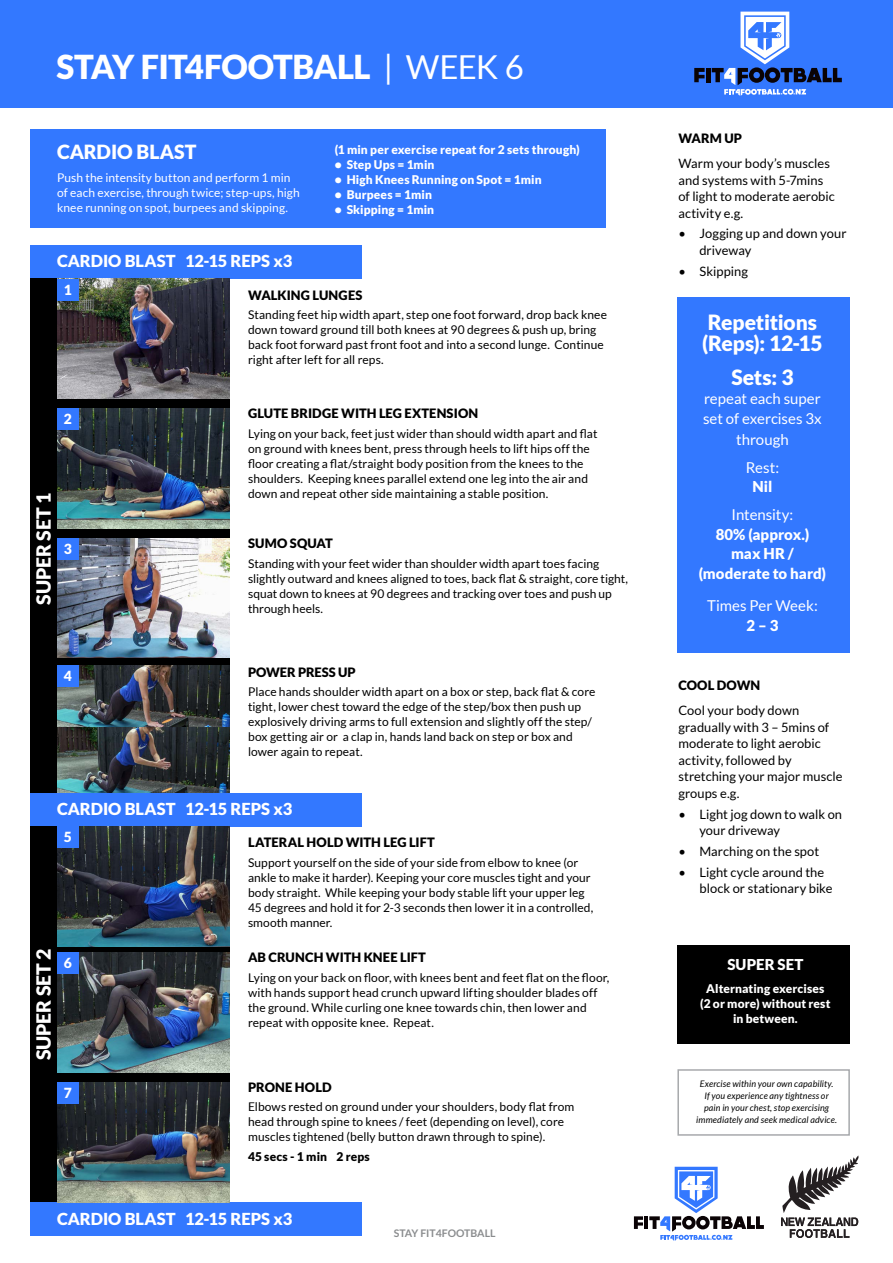
<style>
.page{position:relative;width:893px;height:1263px;background:#fff}
.page>*{position:absolute;margin:0;border:0;box-sizing:border-box;transform-origin:0 0}
.t1{font:900 33px "Lato";letter-spacing:-.025em;color:#fff}
.t2{font:900 21px/21px "Lato";letter-spacing:-.01em;color:#fff}
.t3{font:900 19.5px "Lato";letter-spacing:-.005em;color:#fff}
.t4{font:900 16.5px "Lato";color:#fff}
.t5{font:15px/19.5px "Lato";color:#fff}
.t6{font:900 15px/19.5px "Lato";letter-spacing:.005em;color:#fff;text-align:center}
.t7{font:900 13.95px "Lato";color:#fff}
.t8{font:12.9px/16.5px "Lato";letter-spacing:.005em;color:#000}
.t9{font:900 12.9px "Lato";letter-spacing:.005em;color:#000}
.t10{font:12px/15px "Lato";letter-spacing:.005em;color:#000}
.t11{font:900 12px/15px "Lato";letter-spacing:.01em;color:#fff;text-align:center}
.t12{font:12px/15px "Lato";letter-spacing:.005em;color:#fff}
.t13{font:900 12px "Lato";letter-spacing:.01em;color:#000}
.t14{font:700 10.5px "Lato";color:#8a8c8e}
.t15{font:italic 9px/12px "Lato";letter-spacing:.015em;color:#000;text-align:center}
.s1{font-weight:400}
</style>
<div class="page">
<svg style="left:781px;top:1155px;width:78px;height:83px"></svg>
<svg style="left:634px;top:1216px;width:9px;height:13px"></svg>
<hr style="left:644px;top:1216px;width:4px;height:13px;background:#0a0305">
<svg style="left:649px;top:1167px;width:115px;height:74px"></svg>
<div style="left:30px;top:129px;width:575px;height:99px;background:#3378ff"></div>
<div style="left:30px;top:793px;width:331px;height:33px;background:#3378ff"></div>
<div style="left:30px;top:245px;width:331px;height:34px;background:#3378ff"></div>
<div style="left:30px;top:1202px;width:331px;height:34px;background:#3378ff"></div>
<div style="left:30px;top:279px;width:199px;height:514px;background:#000"></div>
<img style="left:57px;top:279px;width:172px;height:119px">
<img style="left:57px;top:538px;width:172px;height:120px">
<div style="left:30px;top:826px;width:199px;height:376px;background:#000"></div>
<img style="left:57px;top:1082px;width:172px;height:120px">
<img style="left:57px;top:952px;width:172px;height:120px">
<img style="left:57px;top:665px;width:172px;height:62px">
<img style="left:57px;top:727px;width:172px;height:66px">
<img style="left:57px;top:826px;width:172px;height:120px">
<div style="left:677px;top:297px;width:173px;height:355px;background:#3378ff"></div>
<div style="left:677px;top:945px;width:173px;height:99px;background:#000"></div>
<div style="left:677px;top:1069px;width:173px;height:67px;border:2px solid #a7a9ac"></div>
<div style="left:0;top:0;width:893px;height:107px;background:#3378ff"></div>
<div style="left:57px;top:279px;width:22px;height:22px;background:#3378ff"></div>
<div style="left:57px;top:826px;width:22px;height:22px;background:#3378ff"></div>
<div style="left:57px;top:952px;width:22px;height:22px;background:#3378ff"></div>
<img style="left:57px;top:408px;width:172px;height:120px">
<div style="left:57px;top:1082px;width:22px;height:22px;background:#3378ff"></div>
<div style="left:57px;top:538px;width:22px;height:22px;background:#3378ff"></div>
<div style="left:57px;top:665px;width:22px;height:22px;background:#3378ff"></div>
<svg style="left:694px;top:68px;width:11px;height:14px"></svg>
<div style="left:706px;top:68px;width:5px;height:14px;background:#0a0305"></div>
<svg style="left:712px;top:12px;width:130px;height:84px"></svg>
<div style="left:57px;top:408px;width:22px;height:22px;background:#3378ff"></div>
<h1 class="t1" style="left:56px;top:48px;width:469px">STAY FIT4FOOTBALL <span class="s1">| WEEK 6</span></h1>
<h3 class="t3" style="left:57px;top:140px;width:141px">CARDIO BLAST</h3>
<p class="t12" style="left:57px;top:170px;width:244px">Push the intensity button and perform 1 min of each exercise, through twice; step-ups, high knee running on spot, burpees and skipping.</p>
<h3 class="t4" style="left:57px;top:252px;width:237px">CARDIO BLAST 12-15 REPS x3</h3>
<p class="t11" style="left:335px;top:142px;width:247px">(1 min per exercise repeat for 2 sets through)</p>
<p class="t11" style="left:335px;top:157px;width:101px">• Step Ups = 1min</p>
<p class="t11" style="left:335px;top:172px;width:208px">• High Knees Running on Spot = 1min</p>
<p class="t11" style="left:335px;top:187px;width:99px">• Burpees = 1min</p>
<p class="t11" style="left:335px;top:202px;width:101px">• Skipping = 1min</p>
<p class="t7" style="left:64px;top:281px;width:10px">1</p>
<p class="t7" style="left:64px;top:411px;width:10px">2</p>
<h3 class="t3" style="left:32px;top:605px;width:114px;rotate:-90deg">SUPER SET 1</h3>
<p class="t7" style="left:64px;top:540px;width:10px">3</p>
<p class="t7" style="left:64px;top:668px;width:10px">4</p>
<p class="t9" style="left:248px;top:287px;width:116px">WALKING LUNGES</p>
<p class="t10" style="left:248px;top:307px;width:360px">Standing feet hip width apart, step one foot forward, drop back knee down toward ground till both knees at 90 degrees &amp; push up, bring back foot forward past front foot and into a second lunge. Continue right after left for all reps.</p>
<p class="t9" style="left:248px;top:406px;width:232px">GLUTE BRIDGE WITH LEG EXTENSION</p>
<p class="t10" style="left:248px;top:426px;width:351px">Lying on your back, feet just wider than should width apart and flat on ground with knees bent, press through heels to lift hips off the floor creating a flat/straight body position from the knees to the shoulders. Keeping knees parallel extend one leg into the air and down and repeat other side maintaining a stable position.</p>
<p class="t9" style="left:248px;top:536px;width:86px">SUMO SQUAT</p>
<p class="t10" style="left:248px;top:556px;width:382px">Standing with your feet wider than shoulder width apart toes facing slightly outward and knees aligned to toes, back flat &amp; straight, core tight, squat down to knees at 90 degrees and tracking over toes and push up through heels.</p>
<p class="t9" style="left:248px;top:664px;width:109px">POWER PRESS UP</p>
<p class="t10" style="left:248px;top:684px;width:349px">Place hands shoulder width apart on a box or step, back flat &amp; core tight, lower chest toward the edge of the step/box then push up explosively driving arms to full extension and slightly off the step/ box getting air or a clap in, hands land back on step or box and lower again to repeat.</p>
<h3 class="t4" style="left:57px;top:799px;width:237px">CARDIO BLAST 12-15 REPS x3</h3>
<p class="t7" style="left:64px;top:829px;width:10px">5</p>
<h3 class="t3" style="left:32px;top:1060px;width:114px;rotate:-90deg">SUPER SET 2</h3>
<p class="t7" style="left:64px;top:955px;width:10px">6</p>
<p class="t7" style="left:64px;top:1084px;width:10px">7</p>
<p class="t9" style="left:248px;top:835px;width:188px">LATERAL HOLD WITH LEG LIFT</p>
<p class="t10" style="left:248px;top:854px;width:347px">Support yourself on the side of your side from elbow to knee (or ankle to make it harder). Keeping your core muscles tight and your body straight. While keeping your body stable lift your upper leg 45 degrees and hold it for 2-3 seconds then lower it in a controlled, smooth manner.</p>
<p class="t9" style="left:248px;top:950px;width:179px">AB CRUNCH WITH KNEE LIFT</p>
<p class="t10" style="left:248px;top:970px;width:363px">Lying on your back on floor, with knees bent and feet flat on the floor, with hands support head crunch upward lifting shoulder blades off the ground. While curling one knee towards chin, then lower and repeat with opposite knee. Repeat.</p>
<p class="t9" style="left:248px;top:1080px;width:85px">PRONE HOLD</p>
<p class="t10" style="left:248px;top:1099px;width:328px">Elbows rested on ground under your shoulders, body flat from head through spine to knees / feet (depending on level), core muscles tightened (belly button drawn through to spine).</p>
<p class="t13" style="left:248px;top:1149px;width:123px">45 secs - 1 min 2 reps</p>
<h3 class="t4" style="left:57px;top:1209px;width:237px">CARDIO BLAST 12-15 REPS x3</h3>
<p class="t14" style="left:394px;top:1227px;width:103px">STAY FIT4FOOTBALL</p>
<p class="t9" style="left:678px;top:131px;width:65px">WARM UP</p>
<p class="t8" style="left:678px;top:155px;width:158px">Warm your body’s muscles and systems with 5-7mins of light to moderate aerobic activity e.g.</p>
<p class="t8" style="left:699px;top:225px;width:149px;text-indent:-21px">• Jogging up and down your driveway</p>
<p class="t8" style="left:678px;top:263px;width:71px">• Skipping</p>
<h2 class="t2" style="left:702px;top:311px;width:122px">Repetitions (Reps): 12-15</h2>
<h2 class="t2" style="left:731px;top:366px;width:64px">Sets: 3</h2>
<p class="t5" style="left:703px;top:389px;width:120px">repeat each super set of exercises 3x</p>
<p class="t5" style="left:736px;top:425px;width:54px;line-height:28px;text-align:center">through<br>Rest:</p>
<p class="t6" style="left:752px;top:477px;width:21px">Nil</p>
<p class="t5" style="left:732px;top:505px;width:63px">Intensity:</p>
<p class="t6" style="left:699px;top:524px;width:129px">80% (approx.)<br>max HR / (moderate to hard)</p>
<p class="t5" style="left:707px;top:596px;width:112px">Times Per Week:</p>
<p class="t6" style="left:746px;top:615px;width:33px">2 – 3</p>
<p class="t9" style="left:678px;top:678px;width:83px">COOL DOWN</p>
<p class="t8" style="left:678px;top:702px;width:166px">Cool your body down gradually with 3 – 5mins of moderate to light aerobic activity, followed by stretching your major muscle groups e.g.</p>
<p class="t8" style="left:699px;top:806px;width:144px;text-indent:-21px">• Light jog down to walk on your driveway</p>
<p class="t8" style="left:678px;top:843px;width:142px">• Marching on the spot</p>
<p class="t8" style="left:699px;top:864px;width:135px;text-indent:-21px">• Light cycle around the block or stationary bike</p>
<p class="t6" style="left:727px;top:954px;width:78px">SUPER SET</p>
<p class="t11" style="left:700px;top:981px;width:132px">Alternating exercises (2 or more) without rest in between.</p>
<p class="t15" style="left:696px;top:1078px;width:142px">Exercise within your own capability.<br>If you experience any tightness or pain in your chest, stop exercising immediately and seek medical advice.</p>
</div>
